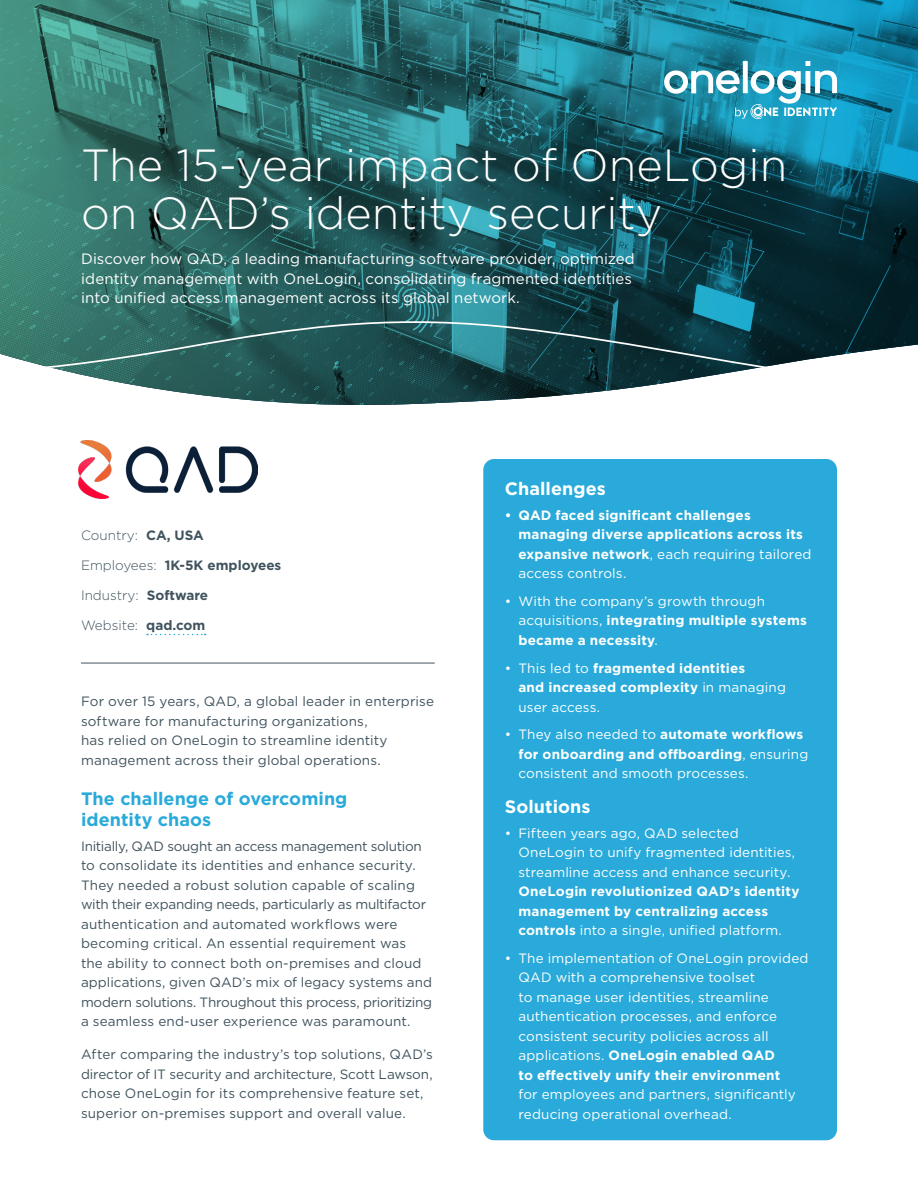
<style>
.page{position:relative;width:918px;height:1188px;background:#fff}
.page>*{position:absolute;margin:0;border:0;box-sizing:border-box;transform-origin:0 0}
.Cover_Headline_white{font:300 45px/48px "Gotham";color:#fff}
.Section_Heading_1{font:700 18px/21px "Gotham";letter-spacing:.005em;color:#29aada}
.t1{font:700 18px "Gotham";letter-spacing:.005em;color:#fff}
.Sub_Head-white{font:15px/19.5px "Gotham";letter-spacing:.005em;color:#fff}
.Body{font:13.5px/19.5px "Gotham";letter-spacing:.005em;color:#40535d}
.t2{font:13.5px/19.5px "Gotham";letter-spacing:.01em;color:#fff}
.t3{font:700 13.5px/19.5px "Gotham";letter-spacing:.015em;color:#fff}
.Customer_Profile{font:300 13.5px "Gotham";color:#40535d}
.Customer_Profile-2{font:700 13.5px "Gotham";color:#40535d}
.s1{font-weight:700}
.s2{font-weight:300}
.s3{font-weight:400}
</style>
<div class="page">
<svg style="left:0;top:0;width:918px;height:405px;background:#2c6e74"></svg>
<svg style="left:0;top:313px;width:918px;height:68px;background:#366263"></svg>
<svg style="left:147px;top:634px;width:59px;height:1px"></svg>
<hr style="left:81px;top:663px;width:354px;height:1px;background:#40535d">
<div style="left:483px;top:459px;width:354px;height:681px;background:#29aada;border-radius:11px"></div>
<svg style="left:664px;top:61px;width:173px;height:58px"></svg>
<img style="left:79px;top:441px;width:179px;height:58px">
<p class="Cover_Headline_white" style="left:81px;top:140px;width:708px">The 15-year impact of OneLogin on QAD’s identity security</p>
<p class="Sub_Head-white" style="left:81px;top:249px;width:555px">Discover how QAD, a leading manufacturing software provider, optimized identity management with OneLogin, consolidating fragmented identities into unified access management across its global network.</p>
<p class="Customer_Profile" style="left:81px;top:527px;width:124px">Country: <span class="s1">CA, USA</span></p>
<p class="Customer_Profile-2" style="left:81px;top:556px;width:202px"><span class="s2">Employees:</span> 1K-5K employees</p>
<p class="Customer_Profile" style="left:81px;top:587px;width:129px">Industry: <span class="s1">Software</span></p>
<p class="Customer_Profile" style="left:81px;top:617px;width:126px">Website: <span class="s1">qad.com</span></p>
<p class="Body" style="left:81px;top:692px;width:355px">For over 15 years, QAD, a global leader in enterprise software for manufacturing organizations,<br>has relied on OneLogin to streamline identity management across their global operations.</p>
<p class="Section_Heading_1" style="left:81px;top:788px;width:268px">The challenge of overcoming identity chaos</p>
<p class="Body" style="left:81px;top:836px;width:353px">Initially, QAD sought an access management solution to consolidate its identities and enhance security.<br>They needed a robust solution capable of scaling with their expanding needs, particularly as multifactor authentication and automated workflows were becoming critical. An essential requirement was<br>the ability to connect both on-premises and cloud applications, given QAD’s mix of legacy systems and modern solutions. Throughout this process, prioritizing a seamless end-user experience was paramount.</p>
<p class="Body" style="left:81px;top:1044px;width:353px">After comparing the industry’s top solutions, QAD’s director of IT security and architecture, Scott Lawson, chose OneLogin for its comprehensive feature set, superior on-premises support and overall value.</p>
<p class="t1" style="left:505px;top:477px;width:102px">Challenges</p>
<p class="t3" style="left:518px;top:505px;width:295px;text-indent:-14px">• QAD faced significant challenges managing diverse applications across its expansive network<span class="s3">, each requiring tailored access controls.</span></p>
<p class="t2" style="left:518px;top:591px;width:290px;text-indent:-14px">• With the company’s growth through acquisitions, <span class="s1">integrating multiple systems became a necessity</span>.</p>
<p class="t3" style="left:518px;top:658px;width:269px;text-indent:-14px"><span class="s3">• This led to</span> fragmented identities<br>and increased complexity <span class="s3">in managing user access.</span></p>
<p class="t2" style="left:518px;top:724px;width:291px;text-indent:-14px">• They also needed to <span class="s1">automate workflows for onboarding and offboarding</span>, ensuring consistent and smooth processes.</p>
<p class="t1" style="left:505px;top:794px;width:87px">Solutions</p>
<p class="t2" style="left:518px;top:823px;width:283px;text-indent:-14px">• Fifteen years ago, QAD selected OneLogin to unify fragmented identities, streamline access and enhance security.<br><span class="s1">OneLogin revolutionized QAD’s identity management by centralizing access controls</span> into a single, unified platform.</p>
<p class="t2" style="left:518px;top:948px;width:292px;text-indent:-14px">• The implementation of OneLogin provided QAD with a comprehensive toolset<br>to manage user identities, streamline authentication processes, and enforce consistent security policies across all applications. <span class="s1">OneLogin enabled QAD<br>to effectively unify their environment<br></span>for employees and partners, significantly reducing operational overhead.</p>
</div>
